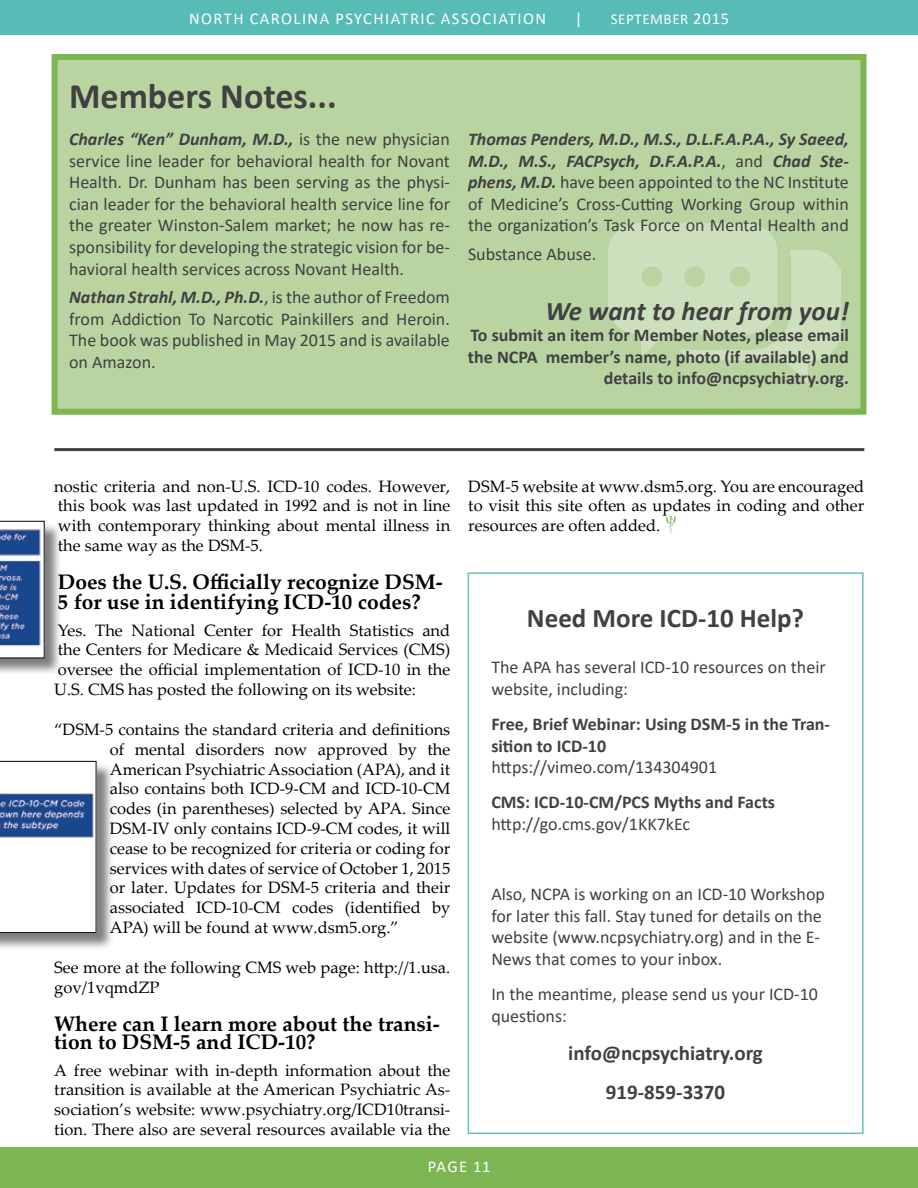
<style>
.page{position:relative;width:918px;height:1188px;background:#fff}
.page>*{position:absolute;margin:0;border:0;box-sizing:border-box;transform-origin:0 0}
.t1{font:700 36px "Calibri";color:#414042}
.t2{font:italic 700 27px "Calibri";color:#414042}
.t3{font:700 27px "Calibri";color:#414042}
.t4{font:700 21px/19.8px "Palatino Linotype";color:#000}
.t5{font:700 21px/38.7px "Calibri";color:#414042;text-align:center}
.t6{font:18px/21.6px "Calibri";color:#414042}
.t7{font:700 18px/21.6px "Calibri";color:#414042}
.t8{font:16.5px/19.8px "Palatino Linotype";color:#000;text-align:justify}
.t9{font:16.5px "Calibri";letter-spacing:.09em;color:#fff}
.t10{font:15px "Calibri";letter-spacing:.04em;color:#fff}
.s1{font-size:16.5px}
.s2{font-weight:700;font-style:italic}
</style>
<div class="page">
<div style="left:0;top:1148px;width:918px;height:40px;background:#7db552"></div>
<div style="left:0;top:0;width:918px;height:34px;background:#57bbb6"></div>
<div style="left:0;top:522px;width:62px;height:154px;background:#000;opacity:.5"></div>
<svg style="left:0;top:521px;width:44px;height:137px"></svg>
<div style="left:0;top:762px;width:114px;height:188px;background:#000;opacity:.5"></div>
<svg style="left:0;top:761px;width:96px;height:172px"></svg>
<hr style="left:54px;top:448px;width:810px;height:3px;background:#414042">
<div style="left:468px;top:572px;width:396px;height:562px;border:2px solid #6ac0bb"></div>
<div style="left:52px;top:54px;width:814px;height:361px;background:#b9d4a1;border:6px solid #7db552"></div>
<img style="left:608px;top:224px;width:233px;height:159px">
<svg style="left:666px;top:516px;width:10px;height:18px"></svg>
<p class="t9" style="left:189px;top:7px;width:12px">NORTH</p>
<p class="t9" style="left:250px;top:7px;width:298px">CARO LINA Psychiatric Association</p>
<p class="t9" style="left:575px;top:7px;width:9px">|</p>
<p class="t10" style="left:611px;top:8px;width:120px">september <span class="s1">2015</span></p>
<h1 class="t1" style="left:69px;top:71px;width:269px">Members Notes...</h1>
<p class="t6" style="left:69px;top:128px;width:382px;text-align:justify"><span class="s2">Charles “Ken” Dunham, M.D.,</span> is the new physician service line leader for behavioral health for Novant Health. Dr. Dunham has been serving as the physi&shy;cian leader for the behavioral health service line for the greater Winston-Salem market; he now has re&shy;sponsibility for developing the strategic vision for be&shy;havioral health services across N ovant H ealth.</p>
<p class="t6" style="left:69px;top:286px;width:382px;text-align:justify"><span class="s2">Nathan Strahl, M.D., Ph.D.</span>, is the author of Freedom from Addiction To Narcotic Painkillers and Heroin.<br>The book was published in May 2015 and is available on Amazon.</p>
<p class="t6" style="left:468px;top:128px;width:382px;text-align:justify"><span class="s2">Thomas Penders, M.D., M.S., D.L.F.A.P.A., Sy Saeed, M.D., M.S., FACPsych, D.F.A.P.A.</span>, and <span class="s2">Chad Ste&shy;phens, M.D.</span> have been appointed to the NC Institute of Medicine’s Cross-Cutting Working Group within the organization’s Task Force on Mental Health and</p>
<p class="t6" style="left:468px;top:243px;width:130px">Substance Abuse.</p>
<h2 class="t2" style="left:545px;top:292px;width:305px">We want to hear from you!</h2>
<p class="t7" style="left:468px;top:324px;width:382px;text-align:right">To submit an item for Member Notes, please email the NCPA member’s name, photo (if available) and details to info@ncpsychiatry.org.</p>
<p class="t8" style="left:54px;top:475px;width:398px">nostic criteria and non-U.S. ICD-10 codes. However, this book was last updated in 1992 and is not in line with contemporary thinking about mental illness in the same way as the DSM-5.</p>
<p class="t4" style="left:58px;top:571px;width:386px">Does the U.S. Officially recognize DSM-<br>5 for use in identifying ICD-10 codes?</p>
<p class="t8" style="left:54px;top:619px;width:398px">Yes. The National Center for Health Statistics and the Centers for Medicare &amp; Medicaid Services (CMS) oversee the official implementation of ICD-10 in the U.S. CMS has posted the following on its website:</p>
<p class="t8" style="left:110px;top:719px;width:342px;text-indent:-56px">“DSM-5 contains the standard criteria and definitions of mental disorders now approved by the American Psychiatric Association (APA), and it also contains both ICD-9-CM and ICD-10-CM codes (in parentheses) selected by APA. Since DSM-IV only contains ICD-9-CM codes, it will cease to be recognized for criteria or coding for services with dates of service of October 1, 2015 or later. Updates for DSM-5 criteria and their associated ICD-10-CM codes (identified by APA) will be found at www.dsm5.org.”</p>
<p class="t8" style="left:54px;top:957px;width:397px">See more at the following CMS web page: http://1.usa. gov/1vqmdZP</p>
<p class="t4" style="left:54px;top:1014px;width:387px;line-height:18px">Where can I learn more about the transi&shy;tion to DSM-5 and ICD-10?</p>
<p class="t8" style="left:54px;top:1060px;width:398px">A free webinar with in-depth information about the transition is available at the American Psychiatric As&shy;sociation’s website: www.psychiatry.org/ICD10transi&shy;tion. There also are several resources available via the</p>
<p class="t8" style="left:468px;top:475px;width:398px">DSM-5 website at www.dsm5.org. You are encouraged to visit this site often as updates in coding and other resources are often added.</p>
<h2 class="t3" style="left:527px;top:598px;width:279px">Need More ICD-10 Help?</h2>
<p class="t6" style="left:491px;top:656px;width:336px">The APA has several ICD-10 resources on their website, including:</p>
<p class="t7" style="left:491px;top:713px;width:340px">Free, Brief Webinar: Using DSM-5 in the Tran&shy;sition to ICD-10</p>
<p class="t6" style="left:491px;top:756px;width:227px">https://vimeo.com/134304901</p>
<p class="t7" style="left:491px;top:791px;width:285px">CMS: ICD-10-CM/PCS Myths and Facts</p>
<p class="t6" style="left:491px;top:813px;width:200px">http://go.cms.gov/1KK7kEc</p>
<p class="t6" style="left:491px;top:883px;width:335px">Also, NCPA is working on an ICD-10 Workshop for later this fall. Stay tuned for details on the website (www.ncpsychiatry.org) and in the E-N ews that comes to your inbox.</p>
<p class="t6" style="left:491px;top:983px;width:328px">In the meantime, please send us your ICD-10 questions:</p>
<p class="t5" style="left:568px;top:1033px;width:196px">info@ncpsychiatry.org<br>919-859-3370</p>
<p class="t9" style="left:428px;top:1155px;width:64px">page 11</p>
</div>
